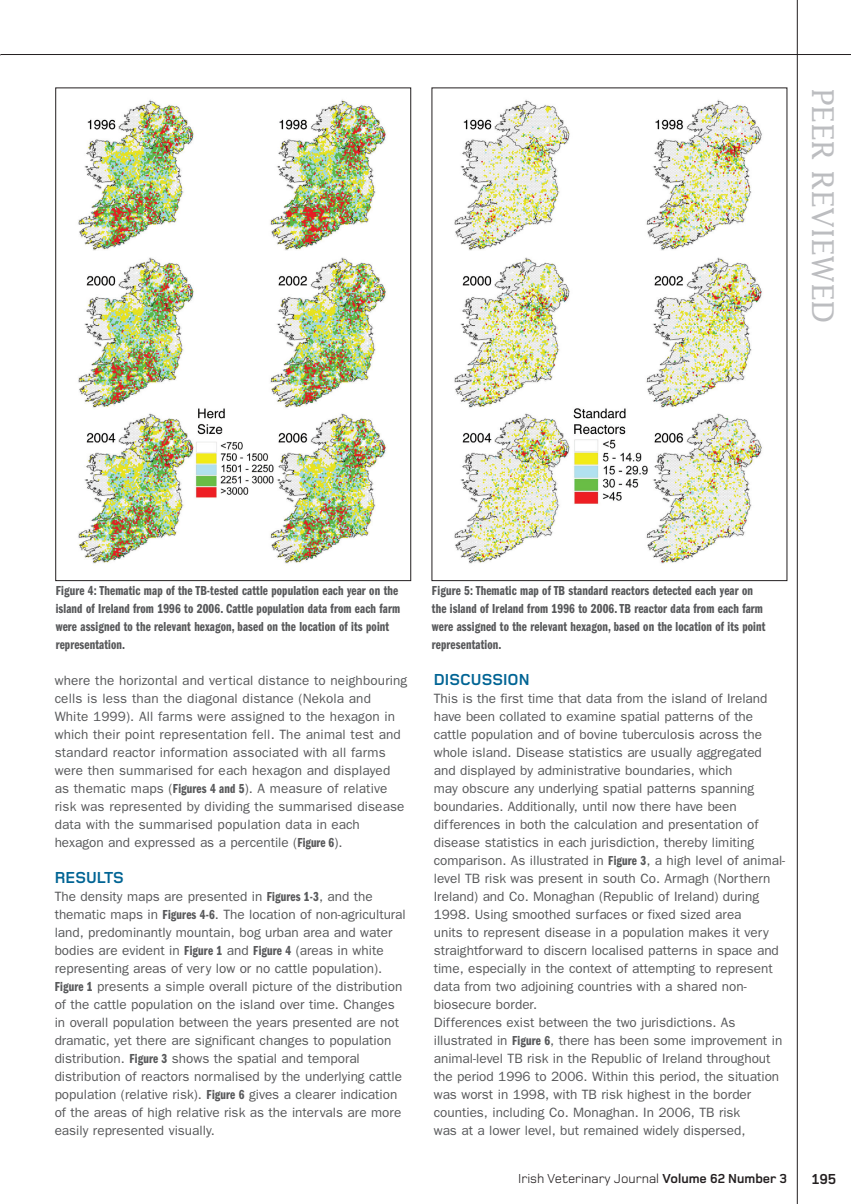
<style>
.page{position:relative;width:851px;height:1204px;background:#fff}
.page>*{position:absolute;margin:0;border:0;box-sizing:border-box;transform-origin:0 0}
.t1{font:30px "Lucida";color:#bcbdc0}
.t2{font:700 16.5px "Foundry Monoline";color:#006494}
.t3{font:700 15px "Foundry Monoline";color:#231f20}
.t4{font:13.5px/18px "Franklin Gothic";color:#57585a}
.t5{font:13.5px/18px "Franklin Gothic Demi Cmpr";letter-spacing:.01em;color:#57585a}
.t6{font:13.5px "Foundry Monoline";color:#231f20}
.s1{font-family:"Franklin Gothic Demi Cmpr"}
.s2{font-weight:700}
</style>
<div class="page">
<hr style="left:1px;top:54px;width:850px;height:1px;background:#231f20">
<hr style="left:797px;top:0;width:1px;height:1203px;background:#231f20">
<img style="left:78px;top:99px;width:308px;height:465px">
<img style="left:454px;top:99px;width:308px;height:465px">
<h1 class="t1" style="left:842px;top:88px;width:233px;rotate:90deg">PEER reviewed</h1>
<p class="t5" style="left:56px;top:581px;width:346px">Figure 4: Thematic map of the TB-tested cattle population each year on the island of Ireland from 1996 to 2006. Cattle population data from each farm were assigned to the relevant hexagon, based on the location of its point representation.</p>
<p class="t5" style="left:432px;top:581px;width:335px">Figure 5: Thematic map of TB standard reactors detected each year on the island of Ireland from 1996 to 2006. TB reactor data from each farm were assigned to the relevant hexagon, based on the location of its point representation.</p>
<p class="t4" style="left:55px;top:671px;width:354px">where the horizontal and vertical distance to neighbouring cells is less than the diagonal distance (Nekola and White 1999). All farms were assigned to the hexagon in which their point representation fell. The animal test and standard reactor information associated with all farms were then summarised for each hexagon and displayed as thematic maps (<span class="s1">Figures 4 and 5</span>). A measure of relative risk was represented by dividing the summarised disease data with the summarised population data in each hexagon and expressed as a percentile (<span class="s1">Figure 6</span>).</p>
<p class="t2" style="left:55px;top:868px;width:11px">RES</p>
<p class="t2" style="left:86px;top:868px;width:37px">ULTS</p>
<p class="t4" style="left:55px;top:887px;width:353px">The density maps are presented in <span class="s1">Figures 1-3</span>, and the thematic maps in <span class="s1">Figures 4-6</span>. The location of non-agricultural land, predominantly mountain, bog urban area and water bodies are evident in <span class="s1">Figure 1</span> and <span class="s1">Figure 4</span> (areas in white representing areas of very low or no cattle population).<br><span class="s1">Figure 1</span> presents a simple overall picture of the distribution of the cattle population on the island over time. Changes in overall population between the years presented are not dramatic, yet there are significant changes to population distribution. <span class="s1">Figure 3</span> shows the spatial and temporal distribution of reactors normalised by the underlying cattle population (relative risk). <span class="s1">Figure 6</span> gives a clearer indication of the areas of high relative risk as the intervals are more easily represented visually.</p>
<p class="t2" style="left:434px;top:670px;width:59px">DISCUSSION</p>
<p class="t4" style="left:434px;top:689px;width:353px">This is the first time that data from the island of Ireland have been collated to examine spatial patterns of the cattle population and of bovine tuberculosis across the whole island. Disease statistics are usually aggregated and displayed by administrative boundaries, which<br>may obscure any underlying spatial patterns spanning boundaries. Additionally, until now there have been differences in both the calculation and presentation of disease statistics in each jurisdiction, thereby limiting comparison. As illustrated in <span class="s1">Figure 3</span>, a high level of animal&shy;level TB risk was present in south Co. Armagh (Northern Ireland) and Co. Monaghan (Republic of Ireland) during 1998. Using smoothed surfaces or fixed sized area<br>units to represent disease in a population makes it very straightforward to discern localised patterns in space and time, especially in the context of attempting to represent data from two adjoining countries with a shared non&shy;biosecure border.<br>Differences exist between the two jurisdictions. As illustrated in <span class="s1">Figure 6</span>, there has been some improvement in animal-level TB risk in the Republic of Ireland throughout the period 1996 to 2006. Within this period, the situation was worst in 1998, with TB risk highest in the border counties, including Co. Monaghan. In 2006, TB risk<br>was at a lower level, but remained widely dispersed,</p>
<p class="t6" style="left:518px;top:1171px;width:271px">Irish Veterinary Journal <span class="s2">VOLUME 62 NUMBER 3</span></p>
<p class="t3" style="left:812px;top:1170px;width:26px">195</p>
</div>
